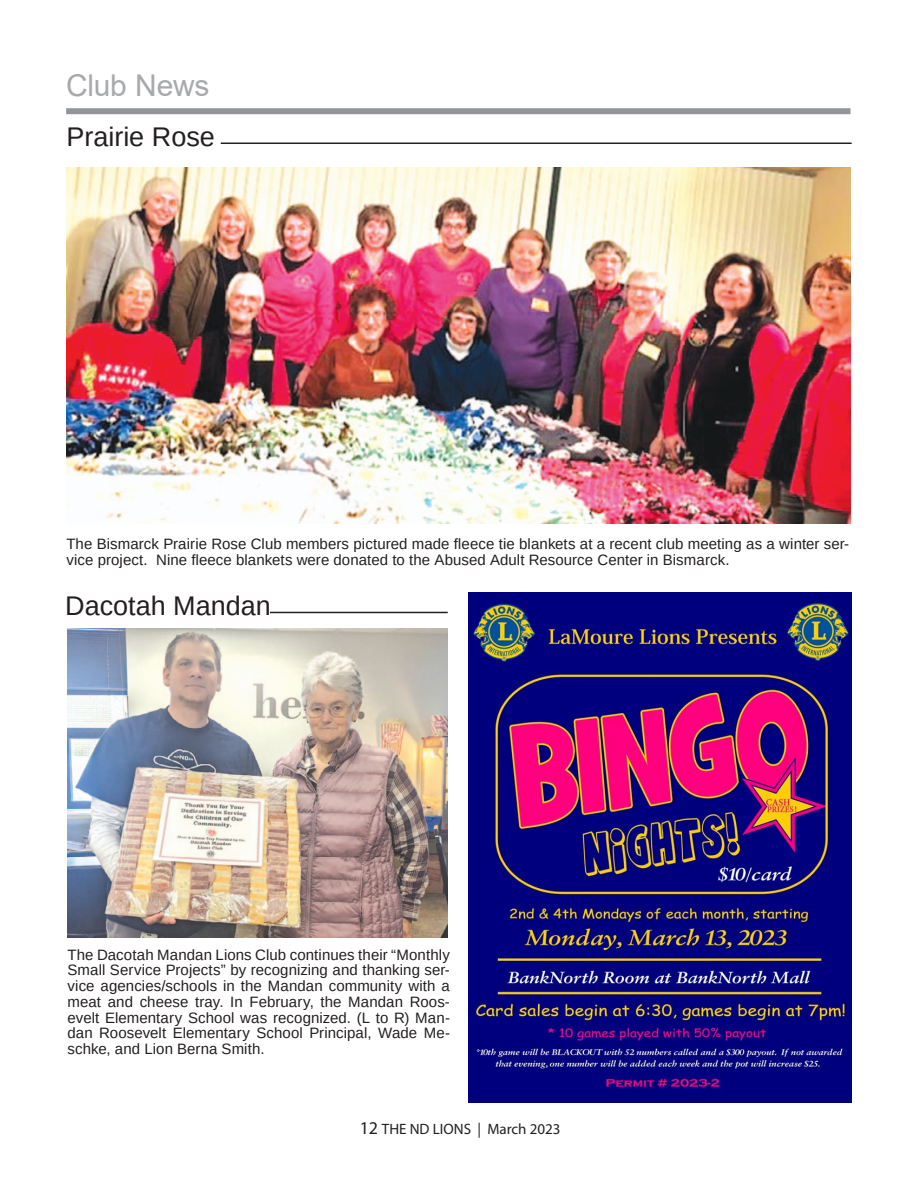
<style>
.page{position:relative;width:918px;height:1188px;background:#fff}
.page>*{position:absolute;margin:0;border:0;box-sizing:border-box;transform-origin:0 0}
.t1{font:30px "Arial";letter-spacing:-.01em;color:#a8a9ad}
.t2{font:27px "Arimo";color:#231f20}
.t3{font:15px/15.8px "Arimo";letter-spacing:.005em;color:#231f20;text-align:justify}
.t4{font:15px "Myriad Pro";color:#231f20}
.s1{font-size:18px}
</style>
<div class="page">
<hr style="left:270px;top:612px;width:178px;height:1px;background:#231f20">
<div style="left:66px;top:108px;width:785px;height:6px;background:#939598"></div>
<img style="left:68px;top:628px;width:379px;height:309px">
<img style="left:468px;top:592px;width:384px;height:511px">
<hr style="left:221px;top:143px;width:631px;height:1px;background:#231f20">
<img style="left:66px;top:168px;width:784px;height:356px">
<h1 class="t1" style="left:66px;top:69px;width:145px">Club News</h1>
<h2 class="t2" style="left:66px;top:121px;width:150px">Prairie Rose</h2>
<p class="t3" style="left:66px;top:536px;width:784px">The Bismarck Prairie Rose Club members pictured made fleece tie blankets at a recent club meeting as a winter ser&shy;vice project. Nine fleece blankets were donated to the Abused Adult Resource Center in Bismarck.</p>
<h2 class="t2" style="left:65px;top:590px;width:207px">Dacotah Mandan</h2>
<p class="t3" style="left:68px;top:946px;width:384px">The Dacotah Mandan Lions Club continues their “Monthly Small Service Projects” by recognizing and thanking ser&shy;vice agencies/schools in the Mandan community with a meat and cheese tray. In February, the Mandan Roos&shy;evelt Elementary School was recognized. (L to R) Man&shy;dan Roosevelt Elementary School Principal, Wade Me&shy;schke, and Lion Berna Smith.</p>
<p class="t4" style="left:360px;top:1123px;width:202px"><span class="s1">12</span> THE ND LIONS | March 2023</p>
</div>
